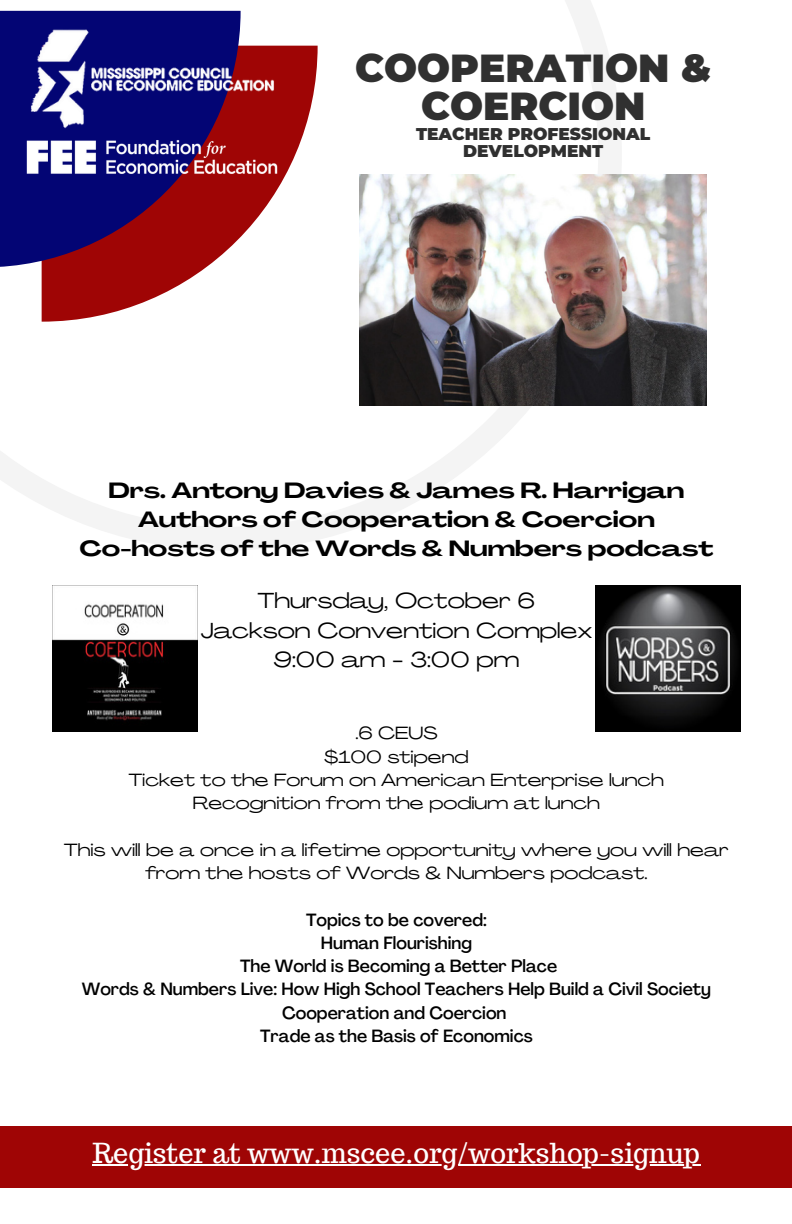
<style>
.page{position:relative;width:792px;height:1224px;background:#fff}
.page>*{position:absolute;margin:0;border:0;box-sizing:border-box;transform-origin:0 0}
.t1{font:900 39px/38.2px "Montserrat";color:#303030;text-align:center}
.t2{font:27px "Trocchi";color:#fff}
.t3{font:700 21.8px/29px "Agrandir Grand";color:#000;text-align:center}
.t4{font:21.4px/29px "Agrandir Grand";color:#000;text-align:center}
.t5{font:17.4px/23.2px "Agrandir Grand";color:#000;text-align:center}
.t6{font:500 17.4px/23.2px "Agrandir";color:#000;text-align:center}
.t7{font:900 17px/17px "Montserrat";color:#303030;text-align:center}
</style>
<div class="page">
<svg style="left:0;top:0;width:622px;height:550px"></svg>
<div style="left:0;top:1126px;width:792px;height:61px;background:#9f0505"></div>
<svg style="left:42px;top:46px;width:276px;height:276px"></svg>
<img style="left:360px;top:174px;width:346px;height:231px">
<svg style="left:0;top:11px;width:241px;height:256px;background:#3e0a4f"></svg>
<img style="left:12px;top:27px;width:281px;height:104px">
<img style="left:595px;top:586px;width:146px;height:145px">
<img style="left:52px;top:586px;width:146px;height:145px">
<img style="left:25px;top:140px;width:254px;height:34px">
<hr style="left:92px;top:1165px;width:609px;height:1px;background:#fff">
<h1 class="t1" style="left:355px;top:49px;width:358px">COOPERATION &amp;<br>COERCION</h1>
<p class="t7" style="left:416px;top:125px;width:236px">TEACHER PROFESSIONAL<br>DEVELOPMENT</p>
<p class="t3" style="left:79px;top:478px;width:636px">Drs. Antony Davies &amp; James R. Harrigan<br>Authors of Cooperation &amp; Coercion<br>Co-hosts of the Words &amp; Numbers podcast</p>
<p class="t4" style="left:201px;top:589px;width:393px">Thursday, October 6<br>Jackson Convention Complex<br>9:00 am - 3:00 pm</p>
<p class="t5" style="left:129px;top:723px;width:537px">.6 CEUS<br>$100 stipend<br>Ticket to the Forum on American Enterprise lunch<br>Recognition from the podium at lunch</p>
<p class="t5" style="left:64px;top:840px;width:666px">This will be a once in a lifetime opportunity where you will hear from the hosts of Words &amp; Numbers podcast.</p>
<p class="t6" style="left:82px;top:910px;width:631px">Topics to be covered:<br>Human Flourishing<br>The World is Becoming a Better Place<br>Words &amp; Numbers Live: How High School Teachers Help Build a Civil Society Cooperation and Coercion<br>Trade as the Basis of Economics</p>
<h2 class="t2" style="left:92px;top:1136px;width:609px">Register at www.mscee.org/workshop-signup</h2>
</div>
